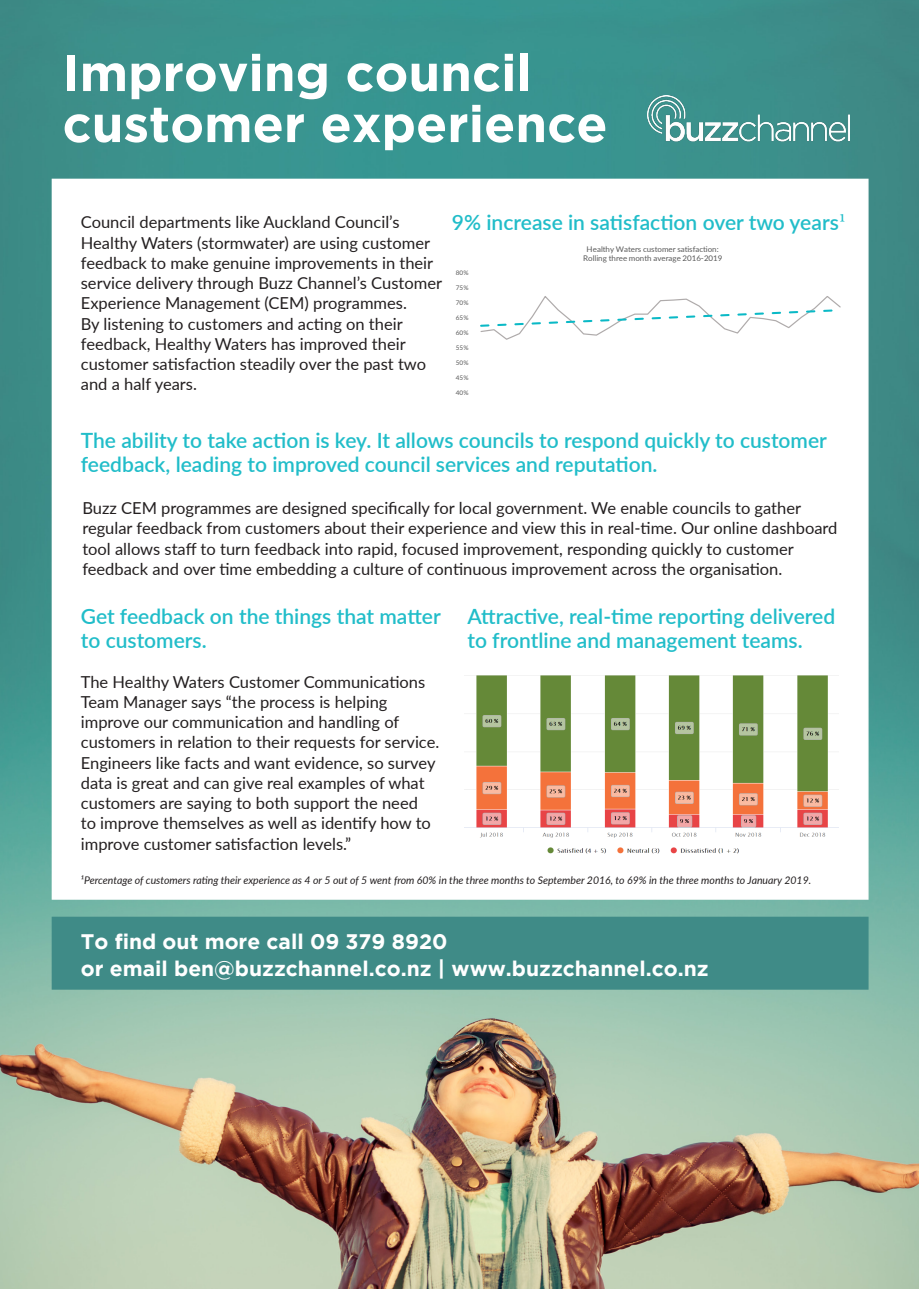
<style>
.page{position:relative;width:919px;height:1289px;background:#fff}
.page>*{position:absolute;margin:0;border:0;box-sizing:border-box;transform-origin:0 0}
.t1{font:700 51px/51px "Gotham";color:#fff}
.Sub_heading{font:600 21px/24px "Lato";color:#21bdc9}
.t2{font:700 21px/27px "Gotham";color:#fff}
.Body{font:16.5px/20.2px "Lato";color:#231f20}
.t3{font:italic 10.5px "Lato";color:#231f20}
.t4{font:7.8px/9.3px "Lato";letter-spacing:-.005em;color:#595959;text-align:center}
.t5{font:6.3px "Lato";letter-spacing:-.01em;color:#595959}
.s1{font-family:"Minion Pro";font-weight:400}
</style>
<div class="page">
<img style="left:0;top:0;width:918px;height:1288px">
<img style="left:647px;top:95px;width:202px;height:46px">
<div style="left:52px;top:179px;width:816px;height:720px;background:#fff"></div>
<div style="left:52px;top:916px;width:816px;height:73px;background:#3f8b87;border:2px solid #3f8b87"></div>
<img style="left:465px;top:675px;width:373px;height:178px">
<svg style="left:480px;top:296px;width:361px;height:44px"></svg>
<p class="t1" style="left:62px;top:46px;width:546px">Improving council customer experience</p>
<p class="Body" style="left:81px;top:211px;width:363px">Council departments like Auckland Council’s Healthy Waters (stormwater) are using customer feedback to make genuine improvements in their service delivery through Buzz Channel’s Customer Experience Management (CEM) programmes.<br>By listening to customers and acting on their feedback, Healthy Waters has improved their customer satisfaction steadily over the past two and a half years.</p>
<p class="Sub_heading" style="left:452px;top:210px;width:395px">9% increase in satisfaction over two years<span class="s1">1</span></p>
<p class="t5" style="left:455px;top:268px;width:14px">80%</p>
<p class="t5" style="left:455px;top:283px;width:14px">75%</p>
<p class="t5" style="left:455px;top:298px;width:14px">70%</p>
<p class="t5" style="left:455px;top:313px;width:14px">65%</p>
<p class="t5" style="left:455px;top:328px;width:14px">60%</p>
<p class="t5" style="left:455px;top:343px;width:14px">55%</p>
<p class="t5" style="left:455px;top:358px;width:14px">50%</p>
<p class="t5" style="left:455px;top:373px;width:14px">45%</p>
<p class="t5" style="left:455px;top:388px;width:14px">40%</p>
<p class="t4" style="left:583px;top:244px;width:141px">Healthy Waters customer satisfaction:<br>Rolling three month average 2016-2019</p>
<p class="Sub_heading" style="left:81px;top:427px;width:747px">The ability to take action is key. It allows councils to respond quickly to customer feedback, leading to improved council services and reputation.</p>
<p class="Body" style="left:82px;top:497px;width:756px">Buzz CEM programmes are designed specifically for local government. We enable councils to gather regular feedback from customers about their experience and view this in real-time. Our online dashboard tool allows staff to turn feedback into rapid, focused improvement, responding quickly to customer feedback and over time embedding a culture of continuous improvement across the organisation.</p>
<p class="Sub_heading" style="left:81px;top:603px;width:361px">Get feedback on the things that matter to customers.</p>
<p class="Body" style="left:81px;top:670px;width:360px">The Healthy Waters Customer Communications Team Manager says “the process is helping improve our communication and handling of customers in relation to their requests for service.<br>Engineers like facts and want evidence, so survey data is great and can give real examples of what customers are saying to both support the need<br>to improve themselves as well as identify how to improve customer satisfaction levels.”</p>
<p class="Sub_heading" style="left:467px;top:603px;width:369px">Attractive, real-time reporting delivered to frontline and management teams.</p>
<p class="t3" style="left:81px;top:872px;width:732px">1Percentage of customers rating their experience as 4 or 5 out of 5 went from 60% in the three months to September 2016, to 69% in the three months to January 2019.</p>
<p class="t2" style="left:81px;top:927px;width:629px">To find out more call 09 379 8920<br>or email ben@buzzchannel.co.nz | www.buzzchannel.co.nz</p>
</div>
